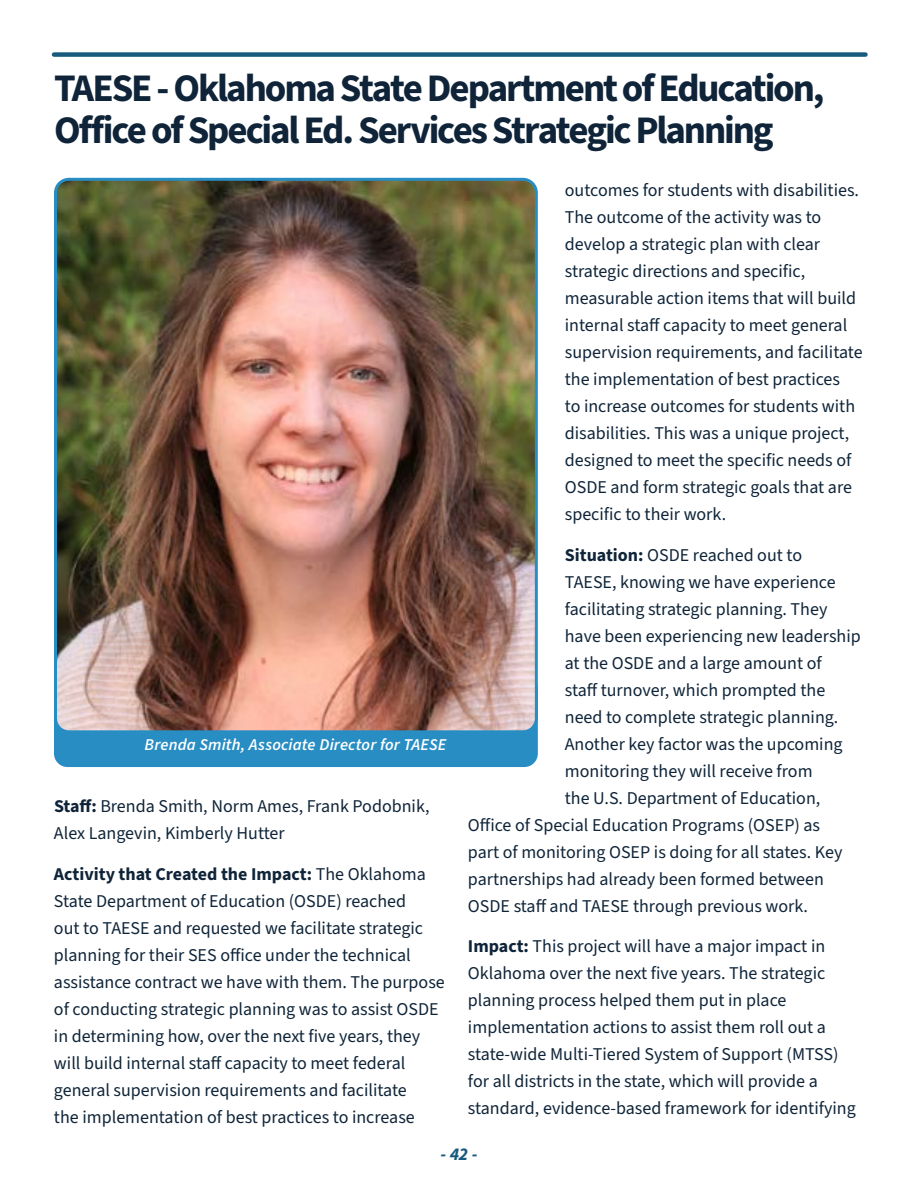
<style>
.page{position:relative;width:918px;height:1188px;background:#fff}
.page>*{position:absolute;margin:0;border:0;box-sizing:border-box;transform-origin:0 0}
.SubTitle{font:700 39px/42px "Source Sans 3";letter-spacing:-.055em;color:#0f2438}
.Paragraph{font:18px/27px "Source Sans 3";color:#0f2438}
.t1{font:italic 700 18px "Source Sans Pro";color:#175a7d}
.t2{font:italic 600 16.5px "Source Sans 3";letter-spacing:.01em;color:#fff}
.s1{font-weight:700}
</style>
<div class="page">
<div style="left:54px;top:52px;width:812px;height:5px;background:#175a7d"></div>
<div style="left:54px;top:674px;width:484px;height:93px;background:#288dc3;border-radius:14px"></div>
<img style="left:58px;top:182px;width:476px;height:547px">
<div style="left:54px;top:178px;width:484px;height:555px;border:3px solid #288dc3;border-radius:14px"></div>
<h3 class="SubTitle" style="left:54px;top:69px;width:772px">TAESE - Oklahoma State Department of Education,<br>Office of Special Ed. Services Strategic Planning</h3>
<p class="Paragraph" style="left:565px;top:177px;width:299px">outcomes for students with disabilities.<br>The outcome of the activity was to develop a strategic plan with clear strategic directions and specific, measurable action items that will build internal staff capacity to meet general supervision requirements, and facilitate the implementation of best practices<br>to increase outcomes for students with disabilities. This was a unique project, designed to meet the specific needs of OSDE and form strategic goals that are specific to their work.</p>
<p class="Paragraph" style="left:565px;top:542px;width:239px"><span class="s1">Situation:</span> OSDE reached out to</p>
<p class="Paragraph" style="left:565px;top:569px;width:272px">TAESE, knowing we have experience</p>
<p class="Paragraph" style="left:565px;top:596px;width:264px">facilitating strategic planning. They</p>
<p class="Paragraph" style="left:565px;top:623px;width:297px">have been experiencing new leadership</p>
<p class="Paragraph" style="left:565px;top:650px;width:258px">at the OSDE and a large amount of</p>
<p class="Paragraph" style="left:565px;top:677px;width:262px">staff turnover, which prompted the</p>
<p class="Paragraph" style="left:565px;top:704px;width:275px">need to complete strategic planning.</p>
<p class="Paragraph" style="left:565px;top:731px;width:279px">Another key factor was the upcoming</p>
<p class="Paragraph" style="left:565px;top:758px;width:249px">monitoring they will receive from</p>
<p class="Paragraph" style="left:565px;top:785px;width:257px">the U.S. Department of Education,</p>
<p class="Paragraph" style="left:468px;top:812px;width:354px">Office of Special Education Programs (OSEP) as</p>
<p class="Paragraph" style="left:468px;top:839px;width:376px">part of monitoring OSEP is doing for all states. Key</p>
<p class="Paragraph" style="left:468px;top:866px;width:358px">partnerships had already been formed between</p>
<p class="Paragraph" style="left:468px;top:893px;width:342px">OSDE staff and TAESE through previous work.</p>
<p class="Paragraph" style="left:468px;top:933px;width:389px"><span class="s1">Impact:</span> This project will have a major impact in Oklahoma over the next five years. The strategic planning process helped them put in place implementation actions to assist them roll out a state-wide Multi-Tiered System of Support (MTSS) for all districts in the state, which will provide a standard, evidence-based framework for identifying</p>
<p class="t1" style="left:440px;top:1142px;width:39px">- 42 -</p>
<p class="t2" style="left:145px;top:734px;width:303px">Brenda Smith, Associate Director for TAESE</p>
<p class="Paragraph" style="left:54px;top:794px;width:377px"><span class="s1">Staff:</span> Brenda Smith, Norm Ames, Frank Podobnik,<br>Alex Langevin, Kimberly Hutter</p>
<p class="Paragraph" style="left:54px;top:861px;width:392px"><span class="s1">Activity that Created the Impact:</span> The Oklahoma State Department of Education (OSDE) reached<br>out to TAESE and requested we facilitate strategic planning for their SES office under the technical assistance contract we have with them. The purpose of conducting strategic planning was to assist OSDE in determining how, over the next five years, they will build internal staff capacity to meet federal general supervision requirements and facilitate<br>the implementation of best practices to increase</p>
</div>
